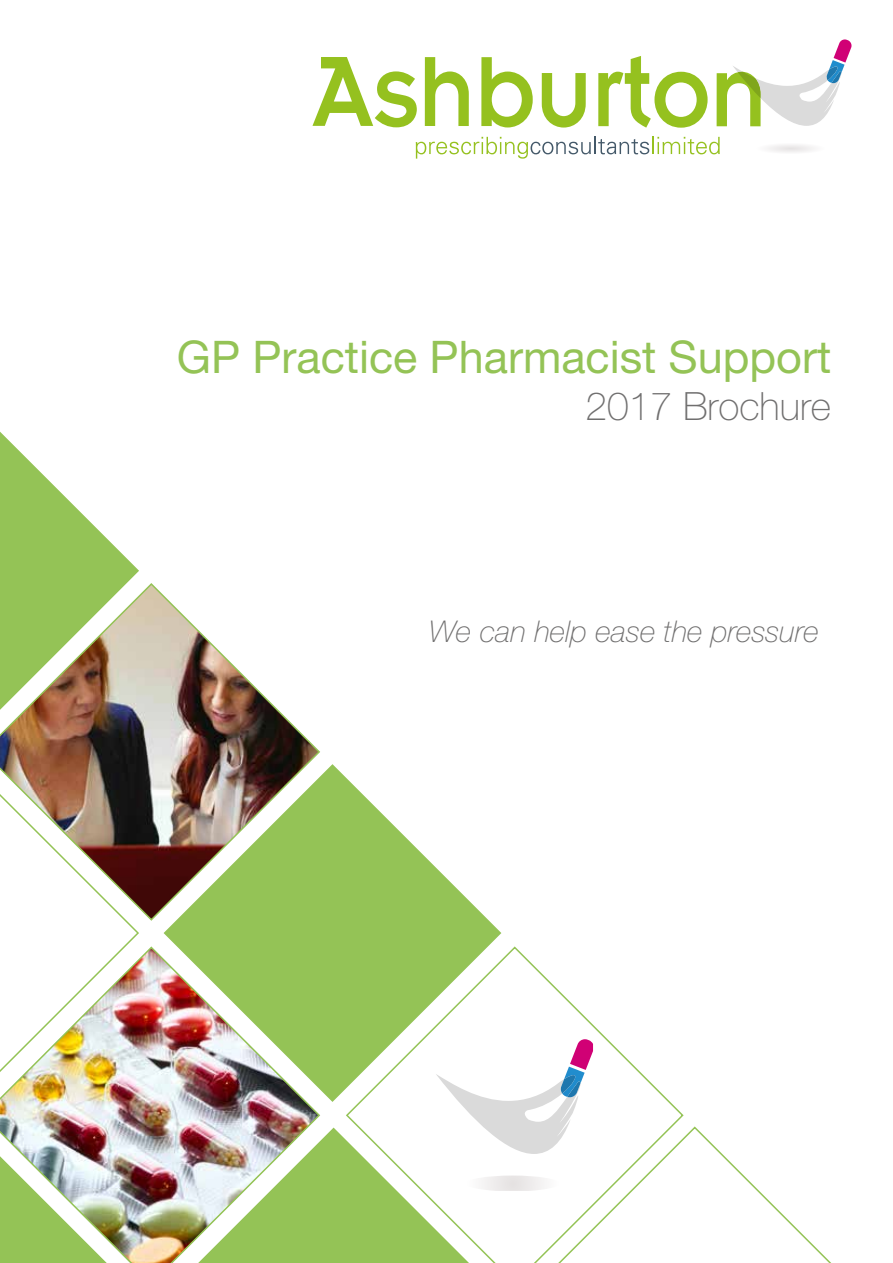
<style>
.page{position:relative;width:893px;height:1263px;background:#fff}
.page>*{position:absolute;margin:0;border:0;box-sizing:border-box;transform-origin:0 0}
.t1{font:45px "Helvetica Neue LT Pro";color:#94c356}
.t2{font:100 39px "Helvetica Neue LT Pro";color:#706f6f}
.t3{font:italic 100 30px "Helvetica Neue LT Pro";color:#706f6f}
</style>
<div class="page">
<img style="left:0;top:945px;width:199px;height:318px">
<svg style="left:0;top:432px;width:139px;height:150px"></svg>
<img style="left:0;top:582px;width:320px;height:340px">
<img style="left:0;top:1125px;width:140px;height:138px">
<svg style="left:163px;top:763px;width:339px;height:340px"></svg>
<img style="left:164px;top:1126px;width:35px;height:137px">
<svg style="left:345px;top:945px;width:262px;height:94px"></svg>
<svg style="left:199px;top:1039px;width:485px;height:224px"></svg>
<svg style="left:525px;top:1125px;width:306px;height:138px"></svg>
<svg style="left:416px;top:137px;width:304px;height:22px"></svg>
<svg style="left:312px;top:57px;width:105px;height:70px"></svg>
<svg style="left:425px;top:57px;width:44px;height:69px"></svg>
<svg style="left:481px;top:57px;width:52px;height:70px"></svg>
<svg style="left:542px;top:73px;width:44px;height:55px"></svg>
<svg style="left:598px;top:56px;width:110px;height:72px"></svg>
<svg style="left:768px;top:145px;width:46px;height:7px"></svg>
<svg style="left:717px;top:39px;width:134px;height:87px"></svg>
<p class="t1" style="left:177px;top:330px;width:656px">GP Practice Pharmacist Support</p>
<p class="t2" style="left:585px;top:384px;width:247px">2017 Brochure</p>
<p class="t3" style="left:429px;top:614px;width:392px">We can help ease the pressure</p>
</div>
